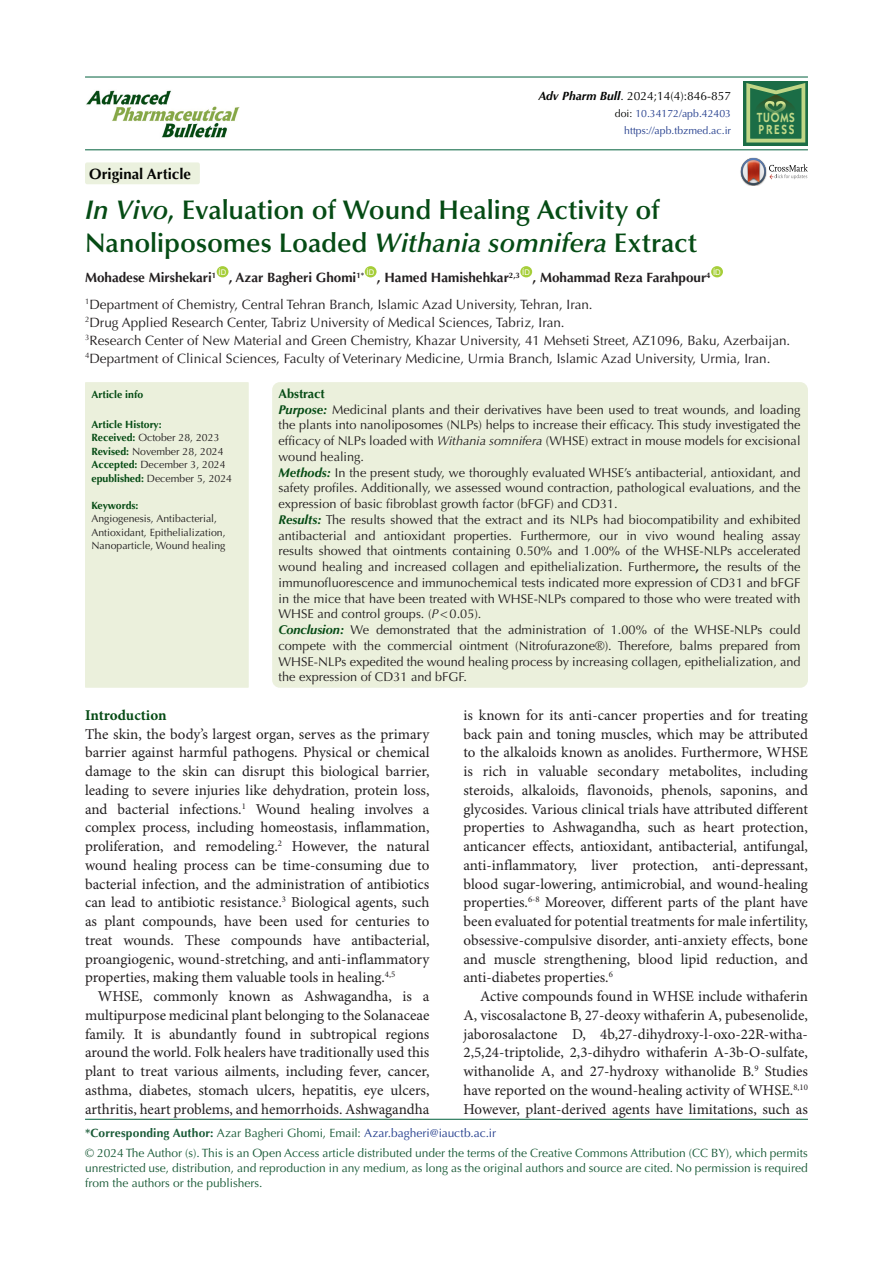
<style>
.page{position:relative;width:893px;height:1263px;background:#fff}
.page>*{position:absolute;margin:0;border:0;box-sizing:border-box;transform-origin:0 0}
.t1{font:600 27px/33px "Optima LT Std";letter-spacing:-.005em;color:#054b14}
.t2{font:15px/18.8px "Minion Pro";letter-spacing:-.005em;color:#231f20;text-align:justify}
.t3{font:700 15px "Optima LT Std";color:#040503}
.t4{font:700 15px "Minion Pro";letter-spacing:-.005em;color:#054b14}
.t5{font:13.5px "Optima LT Std";color:#231f20}
.t6{font:700 13.5px "Optima LT Std";color:#231f20}
.t7{font:600 13.35px/11.7px "ITC Kabel Std";letter-spacing:.11em;color:#c1d888;scale:.85 1}
.t8{font:12.75px/15.8px "Optima LT Std";color:#231f20;text-align:justify}
.t9{font:700 12.75px "Optima LT Std";color:#054b14}
.corresponding{font:12px/15px "Optima LT Std";color:#195a37;text-align:justify}
.corresponding-2{font:12px "Optima LT Std";color:#253f8e}
.t10{font:12px "Optima LT Std";color:#040503}
.t11{font:10.5px/13.5px "Optima LT Std";color:#231f20}
.t12{font:10.5px "Optima LT Std";color:#253f8e}
.t13{font:700 10.5px "Optima LT Std";color:#054b14}
.t14{font:700 10.5px "Optima LT Std";letter-spacing:-.02em;color:#054b14}
.t15{font:7.8px "Arial";color:#fff}
.s1{font-weight:700;font-style:italic}
.s2{color:#040503}
.s3{font-style:italic}
.s4{font-weight:700;color:#054b14}
.s5{font-weight:700;font-style:italic;color:#054b14}
.s6{font-weight:700}
.s7{font-weight:700;color:#195a37}
.s8{color:#195a37}
</style>
<div class="page">
<hr style="left:85px;top:149px;width:723px;height:1px;background:#1e7252">
<hr style="left:85px;top:76px;width:723px;height:2px;background:#1e7252">
<div style="left:217px;top:266px;width:11px;height:11px;background:#a6ce39;border-radius:50%"></div>
<div style="left:365px;top:266px;width:12px;height:11px;background:#a6ce39;border-radius:50%"></div>
<div style="left:520px;top:266px;width:12px;height:11px;background:#a6ce39;border-radius:50%"></div>
<div style="left:711px;top:266px;width:12px;height:11px;background:#a6ce39;border-radius:50%"></div>
<div style="left:85px;top:162px;width:115px;height:22px;background:#ebf1de;border-radius:2px"></div>
<svg style="left:741px;top:158px;width:67px;height:27px"></svg>
<hr style="left:85px;top:1119px;width:723px;height:1px;background:#1e7252">
<img style="left:86px;top:90px;width:154px;height:48px">
<svg style="left:743px;top:81px;width:65px;height:64px"></svg>
<svg style="left:746px;top:83px;width:59px;height:59px"></svg>
<div style="left:85px;top:382px;width:164px;height:306px;background:#ebf0dc"></div>
<div style="left:272px;top:382px;width:536px;height:306px;background:#ebf0dc;border-radius:8px"></div>
<p class="t3" style="left:89px;top:165px;width:103px">Original Article</p>
<p class="t10" style="left:538px;top:89px;width:194px"><span class="s1">Adv Pharm Bull</span>. 2024;14(4):846-857</p>
<p class="t12" style="left:615px;top:108px;width:118px"><span class="s2">doi:</span> 10.34172/apb.42403</p>
<p class="t12" style="left:624px;top:125px;width:108px">https://apb.tbzmed.ac.ir</p>
<p class="t1" style="left:85px;top:193px;width:613px"><span class="s3">In Vivo</span>, Evaluation of Wound Healing Activity of<br>Nanoliposomes Loaded <span class="s3">Withania somnifera</span> Extract</p>
<p class="t6" style="left:85px;top:270px;width:133px">Mohadese Mirshekari<sup>1</sup></p>
<p class="t15" style="left:219px;top:267px;width:9px">ID</p>
<p class="t15" style="left:367px;top:267px;width:9px">ID</p>
<p class="t15" style="left:522px;top:267px;width:9px">ID</p>
<p class="t15" style="left:713px;top:267px;width:9px">ID</p>
<p class="t6" style="left:229px;top:270px;width:137px">, Azar Bagheri Ghomi<sup>1*</sup></p>
<p class="t6" style="left:377px;top:270px;width:144px">, Hamed Hamishehkar<sup>2,3</sup></p>
<p class="t6" style="left:532px;top:270px;width:180px">, Mohammad Reza Farahpour<sup>4</sup></p>
<p class="t7" style="left:757px;top:112px;width:46px">TUOMS<br>PRESS</p>
<p class="t5" style="left:85px;top:296px;width:509px"><sup>1</sup>Department of Chemistry, Central Tehran Branch, Islamic Azad University, Tehran, Iran.</p>
<p class="t5" style="left:85px;top:314px;width:481px"><sup>2</sup>Drug Applied Research Center, Tabriz University of Medical Sciences, Tabriz, Iran.</p>
<p class="t5" style="left:85px;top:332px;width:707px"><sup>3</sup>Research Center of New Material and Green Chemistry, Khazar University, 41 Mehseti Street, AZ1096, Baku, Azerbaijan.</p>
<p class="t5" style="left:85px;top:350px;width:687px"><sup>4</sup>Department of Clinical Sciences, Faculty of Veterinary Medicine, Urmia Branch, Islamic Azad University, Urmia, Iran.</p>
<p class="t13" style="left:91px;top:388px;width:53px">Article info</p>
<p class="t13" style="left:91px;top:418px;width:72px">Article History:</p>
<p class="t11" style="left:91px;top:431px;width:130px"><span class="s4">Received:</span> October 28, 2023</p>
<p class="t11" style="left:91px;top:444px;width:134px"><span class="s4">Revised:</span> November 28, 2024</p>
<p class="t11" style="left:91px;top:458px;width:136px"><span class="s4">Accepted:</span> December 3, 2024</p>
<p class="t11" style="left:91px;top:471px;width:142px"><span class="s4">epublished:</span> December 5, 2024</p>
<p class="t14" style="left:91px;top:499px;width:49px">Keywords:</p>
<p class="t11" style="left:91px;top:512px;width:136px">Angiogenesis, Antibacterial,<br>Antioxidant, Epithelialization,<br>Nanoparticle, Wound healing</p>
<p class="t9" style="left:279px;top:386px;width:48px">Abstract</p>
<p class="t8" style="left:279px;top:402px;width:524px"><span class="s5">Purpose:</span> Medicinal plants and their derivatives have been used to treat wounds, and loading the plants into nanoliposomes (NLPs) helps to increase their efficacy. This study investigated the efficacy of NLPs loaded with <span class="s3">Withania somnifera</span> (WHSE) extract in mouse models for excisional wound healing.</p>
<p class="t8" style="left:279px;top:465px;width:524px"><span class="s5">Methods:</span> In the present study, we thoroughly evaluated WHSE’s antibacterial, antioxidant, and safety profiles. Additionally, we assessed wound contraction, pathological evaluations, and the expression of basic fibroblast growth factor (bFGF) and CD31.</p>
<p class="t8" style="left:279px;top:512px;width:524px"><span class="s5">Results:</span> The results showed that the extract and its NLPs had biocompatibility and exhibited antibacterial and antioxidant properties. Furthermore, our in vivo wound healing assay results showed that ointments containing 0.50% and 1.00% of the WHSE-NLPs accelerated wound healing and increased collagen and epithelialization. Furthermore<span class="s6">,</span> the results of the immunofluorescence and immunochemical tests indicated more expression of CD31 and bFGF in the mice that have been treated with WHSE-NLPs compared to those who were treated with WHSE and control groups. (<span class="s3">P</span>&lt;0.05).</p>
<p class="t8" style="left:279px;top:622px;width:524px"><span class="s5">Conclusion:</span> We demonstrated that the administration of 1.00% of the WHSE-NLPs could compete with the commercial ointment (Nitrofurazone®). Therefore, balms prepared from WHSE-NLPs expedited the wound healing process by increasing collagen, epithelialization, and the expression of CD31 and bFGF.</p>
<p class="t2" style="left:463px;top:706px;width:346px">is known for its anti-cancer properties and for treating back pain and toning muscles, which may be attributed to the alkaloids known as anolides. Furthermore, WHSE is rich in valuable secondary metabolites, including steroids, alkaloids, flavonoids, phenols, saponins, and glycosides. Various clinical trials have attributed different properties to Ashwagandha, such as heart protection, anticancer effects, antioxidant, antibacterial, antifungal, anti-inflammatory, liver protection, anti-depressant, blood sugar-lowering, antimicrobial, and wound-healing properties.<sup>6-8</sup> Moreover, different parts of the plant have been evaluated for potential treatments for male infertility, obsessive-compulsive disorder, anti-anxiety effects, bone and muscle strengthening, blood lipid reduction, and anti-diabetes properties.<sup>6</sup></p>
<p class="t2" style="left:463px;top:988px;width:346px;text-indent:17px">Active compounds found in WHSE include withaferin A, viscosalactone B, 27-deoxy withaferin A, pubesenolide, jaborosalactone D, 4b,27-dihydroxy-l-oxo-22R-witha-2,5,24-triptolide, 2,3-dihydro withaferin A-3b-O-sulfate, withanolide A, and 27-hydroxy withanolide B.<sup>9</sup> Studies have reported on the wound-healing activity of WHSE.<sup>8,10<br></sup>However, plant-derived agents have limitations, such as</p>
<p class="corresponding-2" style="left:85px;top:1126px;width:413px"><span class="s7">*Corresponding Author:</span> <span class="s8">Azar Bagheri Ghomi, Email:</span> Azar.bagheri@iauctb.ac.ir</p>
<p class="corresponding" style="left:85px;top:1145px;width:724px">© 2024 The Author (s). This is an Open Access article distributed under the terms of the Creative Commons Attribution (CC BY), which permits unrestricted use, distribution, and reproduction in any medium, as long as the original authors and source are cited. No permission is required from the authors or the publishers.</p>
<p class="t4" style="left:85px;top:704px;width:83px">Introduction</p>
<p class="t2" style="left:85px;top:725px;width:346px">The skin, the body’s largest organ, serves as the primary barrier against harmful pathogens. Physical or chemical damage to the skin can disrupt this biological barrier, leading to severe injuries like dehydration, protein loss, and bacterial infections.<sup>1</sup> Wound healing involves a complex process, including homeostasis, inflammation, proliferation, and remodeling.<sup>2</sup> However, the natural wound healing process can be time-consuming due to bacterial infection, and the administration of antibiotics can lead to antibiotic resistance.<sup>3</sup> Biological agents, such as plant compounds, have been used for centuries to treat wounds. These compounds have antibacterial, proangiogenic, wound-stretching, and anti-inflammatory properties, making them valuable tools in healing.<sup>4,5</sup></p>
<p class="t2" style="left:85px;top:988px;width:346px;text-indent:13px">WHSE, commonly known as Ashwagandha, is a multipurpose medicinal plant belonging to the Solanaceae family. It is abundantly found in subtropical regions around the world. Folk healers have traditionally used this plant to treat various ailments, including fever, cancer, asthma, diabetes, stomach ulcers, hepatitis, eye ulcers, arthritis, heart problems, and hemorrhoids. Ashwagandha</p>
</div>
